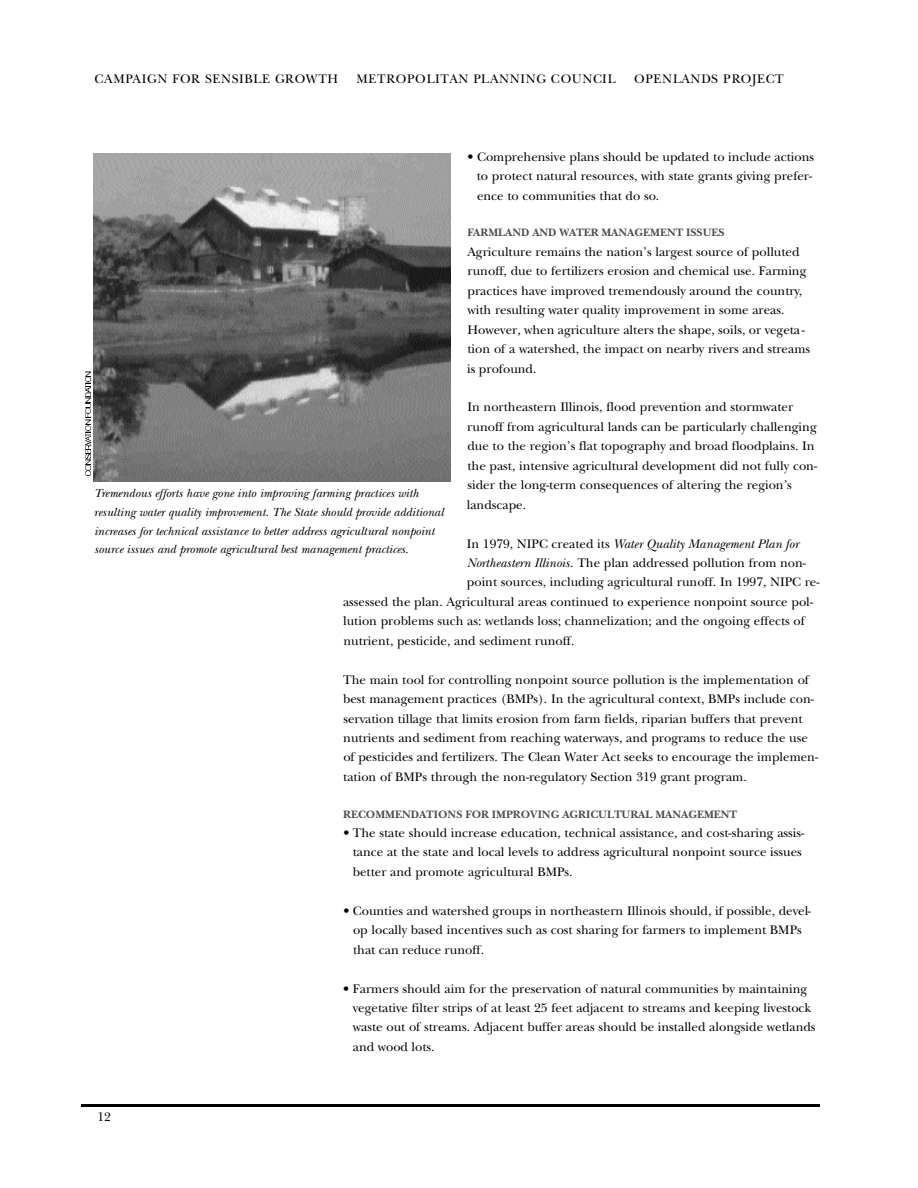
<style>
.page{position:relative;width:918px;height:1188px;background:#fff}
.page>*{position:absolute;margin:0;border:0;box-sizing:border-box;transform-origin:0 0}
.t1{font:12.9px/19.5px "New Baskerville";color:#000}
.t2{font:12.9px "New Baskerville";letter-spacing:.055em;color:#000}
.t3{font:italic 12.9px "New Baskerville";color:#000}
.t4{font:italic 12.3px/18.8px "New Baskerville";color:#000}
.t5{font:700 11.25px "New Baskerville";color:#4d4d4d}
.s1{font-style:normal}
.s2{font-style:italic}
</style>
<div class="page">
<hr style="left:81px;top:1104px;width:739px;height:3px;background:#000">
<img style="left:94px;top:153px;width:356px;height:328px">
<svg style="left:85px;top:372px;width:6px;height:104px"></svg>
<p class="t2" style="left:95px;top:74px;width:245px">C A M PAIGN FOR SENSIBLE GROWTH</p>
<p class="t2" style="left:356px;top:74px;width:261px">METROPOLITAN PLANNING COUNCIL</p>
<p class="t2" style="left:634px;top:74px;width:151px">OPENLANDS PROJECT</p>
<p class="t1" style="left:477px;top:149px;width:339px;text-indent:-9px">• Comprehensive plans should be updated to include actions to protect natural resources, with state grants giving prefer&shy;ence to communities that do so.</p>
<p class="t5" style="left:467px;top:229px;width:259px">FARMLAND AND WATER MANAGEMENT ISSUES</p>
<p class="t1" style="left:467px;top:244px;width:344px">Agriculture remains the nation’s largest source of polluted runoff, due to fertilizers erosion and chemical use. Farming practices have improved tremendously around the country, with resulting water quality improvement in some areas.<br>However, when agriculture alters the shape, soils, or vegeta&shy;tion of a watershed, the impact on nearby rivers and streams is profound.</p>
<p class="t1" style="left:467px;top:399px;width:352px">In northeastern Illinois, flood prevention and stormwater runoff from agricultural lands can be particularly challenging due to the region’s flat topography and broad floodplains. In the past, intensive agricultural development did not fully con&shy;sider the long-term consequences of altering the region’s landscape.</p>
<p class="t3" style="left:467px;top:539px;width:334px"><span class="s1">In 1979, NIPC created its</span> Water Quality Management Plan for</p>
<p class="t1" style="left:467px;top:555px;width:341px"><span class="s2">Northeastern Illinois</span>. The plan addressed pollution from non-</p>
<p class="t1" style="left:467px;top:574px;width:354px">point sources, including agricultural runoff. In 1997, NIPC re-</p>
<p class="t1" style="left:343px;top:593px;width:472px">assessed the plan. Agricultural areas continued to experience nonpoint source pol-</p>
<p class="t1" style="left:343px;top:613px;width:463px">lution problems such as: wetlands loss; channelization; and the ongoing effects of</p>
<p class="t1" style="left:343px;top:632px;width:232px">nutrient, pesticide, and sediment runoff.</p>
<p class="t1" style="left:343px;top:671px;width:477px">The main tool for controlling nonpoint source pollution is the implementation of best management practices (BMPs). In the agricultural context, BMPs include con&shy;servation tillage that limits erosion from farm fields, riparian buffers that prevent nutrients and sediment from reaching waterways, and programs to reduce the use of pesticides and fertilizers. The Clean Water Act seeks to encourage the implemen&shy;tation of BMPs through the non-regulatory Section 319 grant program.</p>
<p class="t5" style="left:343px;top:810px;width:396px">RECOMMENDATIONS FOR IMPROVING AGRICULTURAL MANAGEMENT</p>
<p class="t1" style="left:353px;top:825px;width:453px;text-indent:-9px">• The state should increase education, technical assistance, and cost-sharing assis&shy;tance at the state and local levels to address agricultural nonpoint source issues better and promote agricultural BMPs.</p>
<p class="t1" style="left:353px;top:902px;width:459px;text-indent:-10px">• Counties and watershed groups in northeastern Illinois should, if possible, devel&shy;op locally based incentives such as cost sharing for farmers to implement BMPs that can reduce runoff.</p>
<p class="t1" style="left:353px;top:980px;width:464px;text-indent:-10px">• Farmers should aim for the preservation of natural communities by maintaining vegetative filter strips of at least 25 feet adjacent to streams and keeping livestock waste out of streams. Adjacent buffer areas should be installed alongside wetlands and wood lots.</p>
<p class="t4" style="left:94px;top:485px;width:351px">Tremendous efforts have gone into improving farming practices with resulting water quality improvement. The State should provide additional increases for technical assistance to better address agricultural nonpoint source issues and promote agricultural best management practices.</p>
<p class="t1" style="left:97px;top:1109px;width:15px">12</p>
</div>
